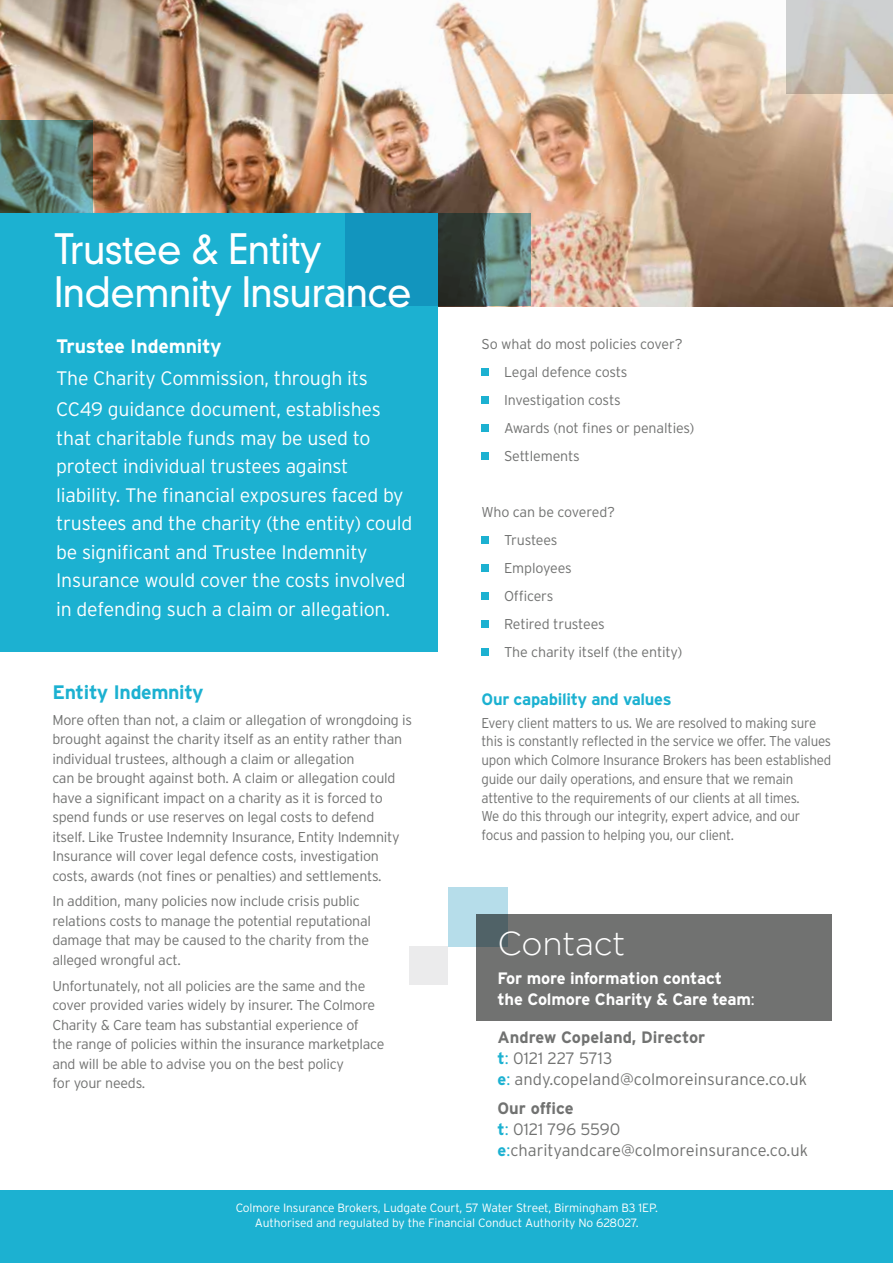
<style>
.page{position:relative;width:893px;height:1263px;background:#fff}
.page>*{position:absolute;margin:0;border:0;box-sizing:border-box;transform-origin:0 0}
.t1{font:300 40.5px/43.5px "DIN Neuzeit Grotesk Std";letter-spacing:-.015em;color:#fff;scale:.96 1}
.t2{font:300 33px "Gotham";letter-spacing:-.01em;color:#fff}
.t3{font:300 19.5px/28.5px "Interstate";letter-spacing:-.01em;color:#fff}
.t4{font:700 19.5px "Interstate";letter-spacing:-.01em;color:#fff}
.t5{font:700 19.5px "Interstate";letter-spacing:-.02em;color:#1cb1d1}
.t6{font:300 16.5px/21px "Interstate";color:#717271}
.t7{font:700 16.5px/21px "Interstate";letter-spacing:-.01em;color:#fff}
.t8{font:700 16.5px "Interstate";letter-spacing:-.02em;color:#1cb1d1}
.t9{font:300 14.25px/19.5px "Interstate";letter-spacing:-.02em;color:#717271}
.t10{font:300 14.25px/18.8px "Interstate";letter-spacing:-.02em;color:#717271;scale:.94 1}
.t11{font:300 12px/15px "Interstate";letter-spacing:-.01em;color:#fff;text-align:center}
.s1{font-weight:300}
.s2{font-weight:700}
.s3{font-weight:700;color:#1cb1d1}
.s4{color:#1cb1d1}
</style>
<div class="page">
<div style="left:0;top:1191px;width:893px;height:72px;background:#1cb1d1"></div>
<img style="left:0;top:0;width:893px;height:306px">
<div style="left:0;top:213px;width:438px;height:439px;background:#1cb1d1"></div>
<svg style="left:438px;top:213px;width:93px;height:93px;background:#4c645e"></svg>
<div style="left:482px;top:368px;width:7px;height:7px;background:#1cb1d1"></div>
<div style="left:482px;top:396px;width:7px;height:7px;background:#1cb1d1"></div>
<div style="left:482px;top:424px;width:7px;height:7px;background:#1cb1d1"></div>
<div style="left:482px;top:452px;width:7px;height:7px;background:#1cb1d1"></div>
<div style="left:482px;top:536px;width:7px;height:7px;background:#1cb1d1"></div>
<div style="left:482px;top:564px;width:7px;height:7px;background:#1cb1d1"></div>
<div style="left:482px;top:592px;width:7px;height:7px;background:#1cb1d1"></div>
<div style="left:482px;top:620px;width:7px;height:7px;background:#1cb1d1"></div>
<div style="left:482px;top:648px;width:7px;height:7px;background:#1cb1d1"></div>
<div style="left:345px;top:213px;width:93px;height:93px;background:#1295be"></div>
<svg style="left:0;top:121px;width:93px;height:92px;background:#5d796e"></svg>
<svg style="left:787px;top:0;width:106px;height:94px;background:#c8c4bc"></svg>
<div style="left:476px;top:914px;width:355px;height:106px;background:#717271"></div>
<svg style="left:448px;top:887px;width:59px;height:59px;background:#98b9c4"></svg>
<div style="left:410px;top:946px;width:38px;height:38px;background:#ebebec"></div>
<h1 class="t1" style="left:54px;top:227px;width:374px">Trustee &amp; Entity<br>Indemnity Insurance</h1>
<h3 class="t4" style="left:56px;top:335px;width:167px">Trustee Indemnity</h3>
<h3 class="t3" style="left:56px;top:362px;width:326px;line-height:31.5px">The Charity Commission, through its<br>CC49 guidance document, establishes</h3>
<p class="t3" style="left:56px;top:423px;width:358px">that charitable funds may be used to protect individual trustees against liability. The financial exposures faced by trustees and the charity (the entity) could be significant and Trustee Indemnity Insurance would cover the costs involved in defending such a claim or allegation.</p>
<h3 class="t5" style="left:52px;top:681px;width:153px">Entity Indemnity</h3>
<p class="t9" style="left:52px;top:710px;width:361px">More often than not, a claim or allegation of wrongdoing is brought against the charity itself as an entity rather than individual trustees, although a claim or allegation<br>can be brought against both. A claim or allegation could have a significant impact on a charity as it is forced to spend funds or use reserves on legal costs to defend<br>itself. Like Trustee Indemnity Insurance, Entity Indemnity Insurance will cover legal defence costs, investigation costs, awards (not fines or penalties) and settlements.</p>
<p class="t9" style="left:52px;top:891px;width:320px">In addition, many policies now include crisis public relations costs to manage the potential reputational damage that may be caused to the charity from the alleged wrongful act.</p>
<p class="t9" style="left:52px;top:976px;width:334px">Unfortunately, not all policies are the same and the cover provided varies widely by insurer. The Colmore Charity &amp; Care team has substantial experience of<br>the range of policies within the insurance marketplace and will be able to advise you on the best policy<br>for your needs.</p>
<p class="t9" style="left:504px;top:330px;width:192px;line-height:28px;text-indent:-23px">So what do most policies cover?<br>Legal defence costs<br>Investigation costs<br>Awards (not fines or penalties)<br>Settlements</p>
<p class="t9" style="left:504px;top:498px;width:180px;line-height:28px;text-indent:-23px">Who can be covered?<br>Trustees<br>Employees<br>Officers<br>Retired trustees<br>The charity itself (the entity)</p>
<p class="t8" style="left:482px;top:689px;width:192px">Our capability and values</p>
<p class="t10" style="left:482px;top:713px;width:374px">Every client matters to us. We are resolved to making sure this is constantly reflected in the service we offer. The values upon which Colmore Insurance Brokers has been established guide our daily operations, and ensure that we remain attentive to the requirements of our clients at all times.<br>We do this through our integrity, expert advice, and our focus and passion to helping you, our client.</p>
<h2 class="t2" style="left:497px;top:926px;width:129px">Contact</h2>
<p class="t7" style="left:497px;top:967px;width:259px">For more information contact<br>the Colmore Charity &amp; Care team<span class="s1">:</span></p>
<p class="t6" style="left:497px;top:1026px;width:311px"><span class="s2">Andrew Copeland, Director<br></span><span class="s3">t</span><span class="s4">:</span> 0121 227 5713<br><span class="s3">e</span><span class="s4">:</span> andy.copeland@colmoreinsurance.co.uk</p>
<p class="t6" style="left:497px;top:1098px;width:312px"><span class="s2">Our office<br></span><span class="s3">t</span><span class="s4">:</span> 0121 796 5590 <span class="s3">e</span><span class="s4">:</span>charityandcare@colmoreinsurance.co.uk</p>
<p class="t11" style="left:236px;top:1200px;width:424px">Colmore Insurance Brokers, Ludgate Court, 57 Water Street, Birmingham B3 1EP.<br>Authorised and regulated by the Financial Conduct Authority No 628027.</p>
</div>
